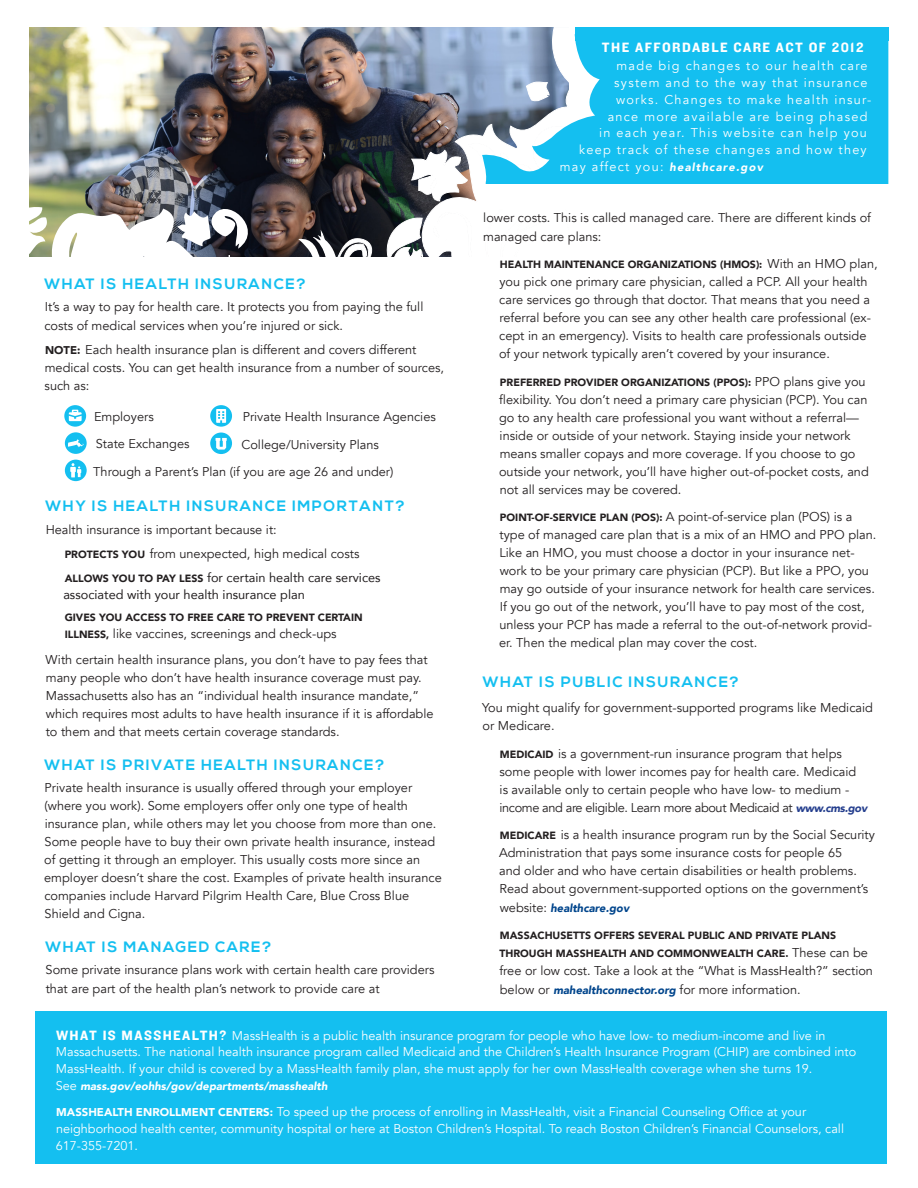
<style>
.page{position:relative;width:918px;height:1188px;background:#fff}
.page>*{position:absolute;margin:0;border:0;box-sizing:border-box;transform-origin:0 0}
.t1{font:700 15px "Nexa";letter-spacing:.1em;color:#14bff0}
.t2{font:14.1px "Knockout HTF51 Middleweight";letter-spacing:.1em;color:#fff}
.t3{font:12.75px/18px "Avenir";color:#231f20}
.t4{font:12.75px/17.1px "Avenir";color:#231f20}
.t5{font:12.6px/16.8px "Avenir";color:#fff}
.t6{font:12.6px "Avenir";letter-spacing:.1em;color:#fff}
.t7{font:italic 900 11.25px "Avenir";color:#fff}
.t8{font:italic 900 11.25px "Avenir";letter-spacing:.1em;color:#fff}
.t9{font:italic 900 11.25px "Avenir";color:#00458c}
.t10{font:900 10.5px/18.3px "Avenir";color:#231f20}
.s1{font-weight:900;font-size:11.25px}
.s2{font-weight:900;font-size:10.5px}
.s3{font-weight:400;font-style:normal;font-size:12.6px}
.s4{font-weight:400;font-size:12.75px}
.s5{font-weight:900;font-style:italic;font-size:11.25px;color:#253f8e}
.s6{font-weight:400;font-style:normal;font-size:12.75px;color:#231f20}
.s7{font-weight:900;font-style:italic;font-size:11.25px;color:#00458c}
.s8{font-family:"Knockout HTF51 Middleweight";font-size:14.1px}
.s9{font-weight:900;font-size:11.4px}
</style>
<div class="page">
<img style="left:30px;top:27px;width:375px;height:122px">
<img style="left:405px;top:27px;width:82px;height:174px">
<svg style="left:482px;top:34px;width:406px;height:150px;background:#36c0eb"></svg>
<div style="left:575px;top:27px;width:313px;height:14px;background:#14bff0"></div>
<div style="left:35px;top:1011px;width:852px;height:153px;background:#14bff0"></div>
<div style="left:482px;top:184px;width:417px;height:25px;background:#fff"></div>
<svg style="left:29px;top:149px;width:439px;height:333px"></svg>
<p class="t1" style="left:44px;top:275px;width:263px">WHAT IS HEALTH INSURANCE?</p>
<p class="t3" style="left:44px;top:298px;width:380px">It’s a way to pay for health care. It protects you from paying the full costs of medical services when you’re injured or sick.</p>
<p class="t3" style="left:45px;top:341px;width:401px"><span class="s1">NOTE:</span> Each health insurance plan is different and covers different medical costs. You can get health insurance from a number of sources, such as:</p>
<p class="t3" style="left:243px;top:408px;width:195px">Private Health Insurance Agencies</p>
<p class="t3" style="left:93px;top:430px;width:302px;line-height:27.6px">State Exchanges<br>Through a Parent’s Plan (if you are age 26 and under)</p>
<p class="t3" style="left:94px;top:408px;width:61px">Employers</p>
<p class="t3" style="left:241px;top:436px;width:139px">College/University Plans</p>
<p class="t1" style="left:45px;top:498px;width:361px">WHY IS HEALTH INSURANCE IMPORTANT?</p>
<p class="t3" style="left:65px;top:517px;width:296px;line-height:24.6px;text-indent:-19px">Health insurance is important because it:<br><span class="s2">PROTECTS YOU</span> from unexpected, high medical costs</p>
<p class="t4" style="left:63px;top:568px;width:319px"><span class="s2">ALLOWS YOU TO PAY LESS</span> for certain health care services associated with your health insurance plan</p>
<p class="t10" style="left:65px;top:608px;width:300px">GIVES YOU ACCESS TO FREE CARE TO PREVENT CERTAIN</p>
<p class="t3" style="left:46px;top:621px;width:384px;line-height:25.5px;text-indent:19px"><span class="s2">ILLNESS,</span> like vaccines, screenings and check-ups<br>With certain health insurance plans, you don’t have to pay fees that</p>
<p class="t3" style="left:46px;top:668px;width:389px">many people who don’t have health insurance coverage must pay.<br>Massachusetts also has an “individual health insurance mandate,” which requires most adults to have health insurance if it is affordable to them and that meets certain coverage standards.</p>
<p class="t1" style="left:44px;top:756px;width:342px">WHAT IS PRIVATE HEALTH INSURANCE?</p>
<p class="t3" style="left:44px;top:779px;width:399px">Private health insurance is usually offered through your employer (where you work). Some employers offer only one type of health insurance plan, while others may let you choose from more than one.<br>Some people have to buy their own private health insurance, instead of getting it through an employer. This usually costs more since an employer doesn’t share the cost. Examples of private health insurance companies include Harvard Pilgrim Health Care, Blue Cross Blue Shield and Cigna.</p>
<p class="t1" style="left:45px;top:938px;width:228px">WHAT IS MANAGED CARE?</p>
<p class="t3" style="left:46px;top:961px;width:390px">Some private insurance plans work with certain health care providers that are part of the health plan’s network to provide care at</p>
<p class="t2" style="left:602px;top:39px;width:263px">THE AFFORDABLE CARE ACT OF 2012</p>
<p class="t6" style="left:617px;top:58px;width:253px">made big changes to our health care</p>
<p class="t6" style="left:614px;top:75px;width:255px">system and to the way that insurance</p>
<p class="t6" style="left:616px;top:92px;width:257px">works. Changes to make health insur-</p>
<p class="t6" style="left:608px;top:109px;width:261px">ance more available are being phased</p>
<p class="t6" style="left:599px;top:126px;width:269px">in each year. This website can help you</p>
<p class="t6" style="left:579px;top:143px;width:289px">keep track of these changes and how they</p>
<p class="t8" style="left:560px;top:158px;width:205px"><span class="s3">may affect you:</span> healthcare.gov</p>
<p class="t3" style="left:483px;top:209px;width:389px">lower costs. This is called managed care. There are different kinds of managed care plans:</p>
<p class="t10" style="left:500px;top:255px;width:379px">HEALTH MAINTENANCE ORGANIZATIONS (HMOS): <span class="s4">With an HMO plan,</span></p>
<p class="t3" style="left:499px;top:273px;width:373px">you pick one primary care physician, called a PCP. All your health care services go through that doctor. That means that you need a referral before you can see any other health care professional (ex&shy;cept in an emergency). Visits to health care professionals outside of your network typically aren’t covered by your insurance.</p>
<p class="t10" style="left:500px;top:373px;width:367px">PREFERRED PROVIDER ORGANIZATIONS (PPOS): <span class="s4">PPO plans give you</span></p>
<p class="t3" style="left:499px;top:390px;width:371px">flexibility. You don’t need a primary care physician (PCP). You can go to any health care professional you want without a referral— inside or outside of your network. Staying inside your network means smaller copays and more coverage. If you choose to go outside your network, you’ll have higher out-of-pocket costs, and not all services may be covered.</p>
<p class="t3" style="left:499px;top:508px;width:379px"><span class="s2">POINT-OF-SERVICE PLAN (POS):</span> A point-of-service plan (POS) is a type of managed care plan that is a mix of an HMO and PPO plan.<br>Like an HMO, you must choose a doctor in your insurance net&shy;work to be your primary care physician (PCP). But like a PPO, you may go outside of your insurance network for health care services.<br>If you go out of the network, you’ll have to pay most of the cost, unless your PCP has made a referral to the out-of-network provid&shy;er. Then the medical plan may cover the cost.</p>
<p class="t1" style="left:482px;top:673px;width:258px">WHAT IS PUBLIC INSURANCE?</p>
<p class="t3" style="left:482px;top:699px;width:392px">You might qualify for government-supported programs like Medicaid or Medicare.</p>
<p class="t3" style="left:499px;top:744px;width:369px"><span class="s2">MEDICAID</span> is a government-run insurance program that helps some people with lower incomes pay for health care. Medicaid is available only to certain people who have low- to medium - income and are eligible. Learn more about Medicaid at <span class="s5">www.cms.gov</span></p>
<p class="t3" style="left:499px;top:826px;width:377px"><span class="s2">MEDICARE</span> is a health insurance program run by the Social Security Administration that pays some insurance costs for people 65<br>and older and who have certain disabilities or health problems.<br>Read about government-supported options on the government’s</p>
<p class="t9" style="left:500px;top:898px;width:131px"><span class="s6">website:</span> healthcare.gov</p>
<p class="t10" style="left:499px;top:926px;width:370px">MASSACHUSETTS OFFERS SEVERAL PUBLIC AND PRIVATE PLANS<br>THROUGH MASSHEALTH AND COMMONWEALTH CARE. <span class="s4">These can be</span></p>
<p class="t3" style="left:500px;top:962px;width:375px">free or low cost. Take a look at the “What is MassHealth?” section below or <span class="s7">mahealthconnector.org</span> for more information.</p>
<p class="t5" style="left:56px;top:1027px;width:802px"><span class="s8">WHAT IS MASSHEALTH?</span> MassHealth is a public health insurance program for people who have low- to medium-income and live in<br>Massachusetts. The national health insurance program called Medicaid and the Children’s Health Insurance Program (CHIP) are combined into<br>MassHealth. If your child is covered by a MassHealth family plan, she must apply for her own MassHealth coverage when she turns 19.</p>
<p class="t7" style="left:56px;top:1077px;width:273px"><span class="s3">See</span> mass.gov/eohhs/gov/departments/masshealth</p>
<p class="t5" style="left:56px;top:1104px;width:790px"><span class="s9">MASSHEALTH ENROLLMENT CENTERS:</span> To speed up the process of enrolling in MassHealth, visit a Financial Counseling Office at your neighborhood health center, community hospital or here at Boston Children’s Hospital. To reach Boston Children’s Financial Counselors, call<br>617-355-7201.</p>
</div>
